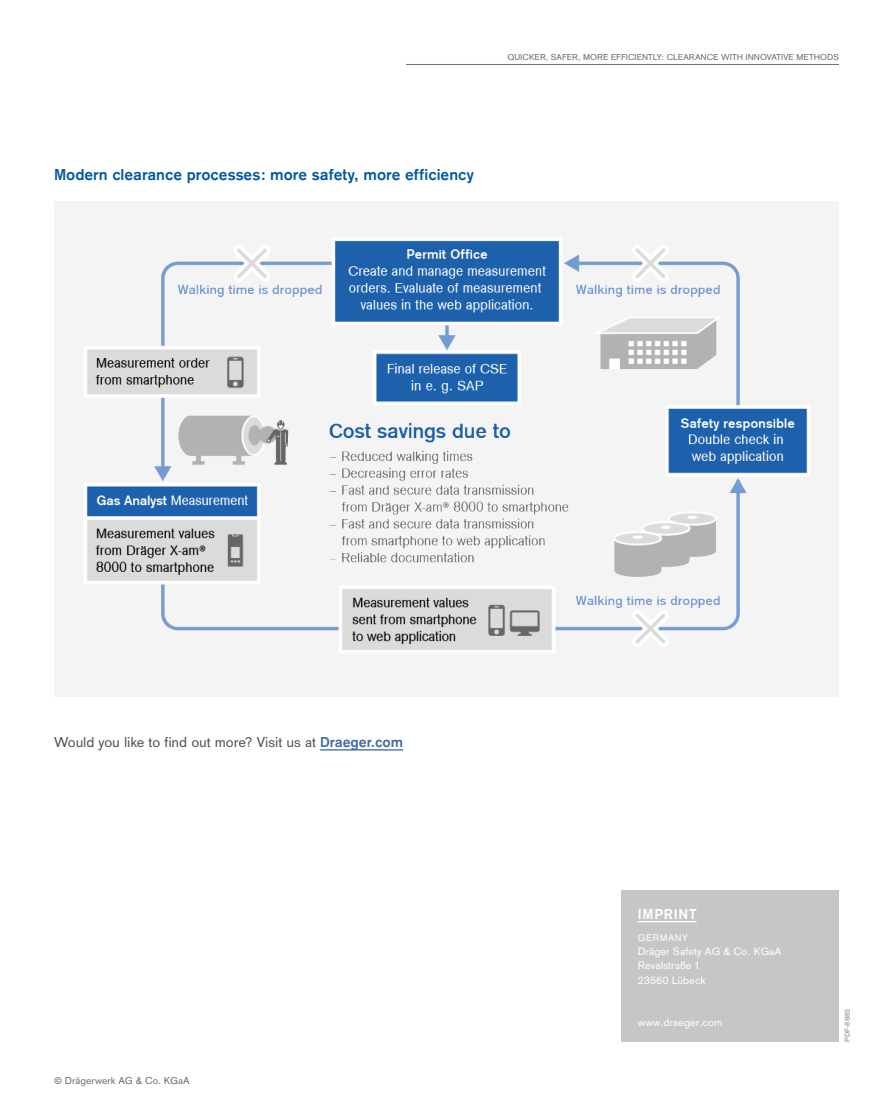
<style>
.page{position:relative;width:893px;height:1106px;background:#fff}
.page>*{position:absolute;margin:0;border:0;box-sizing:border-box;transform-origin:0 0}
.t1{font:700 16.5px "Draeger Sans";color:#0058a2}
.t2{font:15px "Draeger Sans";letter-spacing:-.005em;color:#555454}
.t3{font:700 15px "Draeger Sans";letter-spacing:.05em;color:#fff}
.t4{font:11.25px/14.2px "Draeger Sans";color:#fff}
.t5{font:10.5px "Draeger Sans";color:#706f6f}
.t6{font:10.2px "Draeger Sans";letter-spacing:.05em;color:#fff}
.t7{font:9px "Draeger Sans";color:#706f6f}
.t8{font:7.5px "Draeger Sans";letter-spacing:.025em;color:#878787}
.s1{font-weight:700;color:#3f68a5}
</style>
<div class="page">
<hr style="left:406px;top:64px;width:433px;height:1px;background:#706f6f">
<div style="left:54px;top:201px;width:785px;height:495px;background:#f5f4f4"></div>
<img style="left:84px;top:238px;width:726px;height:415px">
<hr style="left:320px;top:749px;width:83px;height:1px;background:#3f68a5">
<div style="left:621px;top:890px;width:218px;height:151px;background:#c6c6c6"></div>
<hr style="left:638px;top:921px;width:58px;height:1px;background:#fff">
<p class="t7" style="left:507px;top:51px;width:333px">QUICKER, SAFER, MORE EFFICIENTLY: CLEARANCE WITH INNOVATIVE METHODS</p>
<h1 class="t1" style="left:54px;top:163px;width:421px">Modern clearance processes: more safety, more efficiency</h1>
<h2 class="t2" style="left:54px;top:732px;width:351px">Would you like to find out more? Visit us at <span class="s1">Draeger.com</span></h2>
<p class="t5" style="left:54px;top:1073px;width:137px">© Drägerwerk AG &amp; Co. KGaA</p>
<h2 class="t3" style="left:638px;top:904px;width:60px">IMPRINT</h2>
<p class="t6" style="left:638px;top:930px;width:52px">GERMANY</p>
<p class="t4" style="left:638px;top:943px;width:145px">Dräger Safety AG &amp; Co. KGaA<br>Revalstraße 1<br>23560 Lübeck</p>
<p class="t4" style="left:638px;top:1014px;width:86px">www.draeger.com</p>
<p class="t8" style="left:842px;top:1042px;width:35px;rotate:-90deg">PDF-8885</p>
</div>
